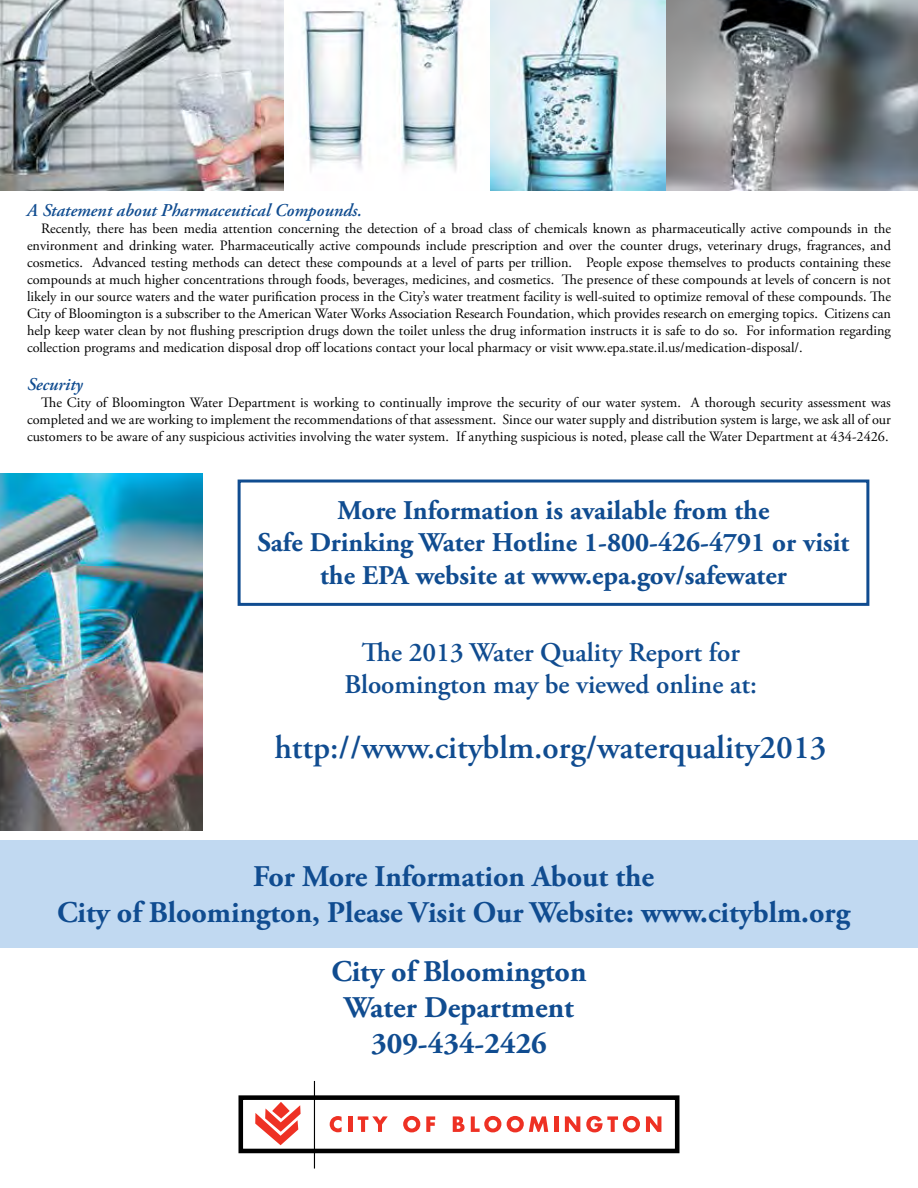
<style>
.page{position:relative;width:918px;height:1188px;background:#fff}
.page>*{position:absolute;margin:0;border:0;box-sizing:border-box;transform-origin:0 0}
.t1{font:700 42px "Adobe Garamond Pro";color:#104c90}
.t2{font:600 33px "Adobe Garamond Pro";color:#104c90}
.t3{font:700 30px/36px "Adobe Garamond Pro";color:#104c90;text-align:center}
.t4{font:700 27px/32.4px "Adobe Garamond";color:#104c90;text-align:center}
.t5{font:600 27px/32.4px "Adobe Garamond Pro";color:#104c90;text-align:center}
.t6{font:italic 600 18px "Adobe Garamond Pro";color:#104c90}
.t7{font:14.25px/17.1px "Adobe Garamond Pro";color:#000;text-align:justify}
</style>
<div class="page">
<div style="left:238px;top:480px;width:631px;height:126px;border:3px solid #104c90"></div>
<div style="left:239px;top:1095px;width:440px;height:58px;border:5px solid #000"></div>
<hr style="left:314px;top:1081px;width:1px;height:88px;background:#000">
<svg style="left:255px;top:1102px;width:46px;height:43px"></svg>
<svg style="left:330px;top:1116px;width:12px;height:16px"></svg>
<hr style="left:348px;top:1116px;width:4px;height:16px;background:#ee3124">
<svg style="left:358px;top:1116px;width:30px;height:16px"></svg>
<svg style="left:403px;top:1116px;width:17px;height:16px"></svg>
<svg style="left:426px;top:1116px;width:9px;height:16px"></svg>
<svg style="left:453px;top:1116px;width:12px;height:16px"></svg>
<svg style="left:471px;top:1116px;width:30px;height:16px"></svg>
<svg style="left:507px;top:1116px;width:41px;height:16px"></svg>
<hr style="left:554px;top:1116px;width:4px;height:16px;background:#ee3124">
<svg style="left:565px;top:1116px;width:15px;height:16px"></svg>
<svg style="left:586px;top:1116px;width:54px;height:16px"></svg>
<svg style="left:646px;top:1116px;width:15px;height:16px"></svg>
<div style="left:0;top:840px;width:918px;height:108px;background:#c1d9f1"></div>
<img style="left:0;top:0;width:284px;height:191px">
<img style="left:665px;top:0;width:253px;height:191px">
<img style="left:302px;top:0;width:363px;height:191px">
<img style="left:0;top:473px;width:203px;height:357px">
<p class="t6" style="left:27px;top:199px;width:336px">A Statement about Pharmaceutical Compounds.</p>
<p class="t7" style="left:27px;top:220px;width:866px;text-indent:14px">Recently, there has been media attention concerning the detection of a broad class of chemicals known as pharmaceutically active compounds in the environment and drinking water. Pharmaceutically active compounds include prescription and over the counter drugs, veterinary drugs, fragrances, and cosmetics. Advanced testing methods can detect these compounds at a level of parts per trillion. People expose themselves to products containing these compounds at much higher concentrations through foods, beverages, medicines, and cosmetics. The presence of these compounds at levels of concern is not likely in our source waters and the water purification process in the City’s water treatment facility is well-suited to optimize removal of these compounds. The City of Bloomington is a subscriber to the American Water Works Association Research Foundation, which provides research on emerging topics. Citizens can help keep water clean by not flushing prescription drugs down the toilet unless the drug information instructs it is safe to do so. For information regarding collection programs and medication disposal drop off locations contact your local pharmacy or visit www.epa.state.il.us/medication-disposal/.</p>
<p class="t6" style="left:27px;top:374px;width:57px">Security</p>
<p class="t7" style="left:27px;top:395px;width:865px;text-indent:14px">The City of Bloomington Water Department is working to continually improve the security of our water system. A thorough security assessment was completed and we are working to implement the recommendations of that assessment. Since our water supply and distribution system is large, we ask all of our customers to be aware of any suspicious activities involving the water system. If anything suspicious is noted, please call the Water Department at 434-2426.</p>
<h3 class="t4" style="left:258px;top:495px;width:593px">More Information is available from the<br>Safe Drinking Water Hotline 1-800-426-4791 or visit the EPA website at www.epa.gov/safewater</h3>
<h3 class="t3" style="left:314px;top:636px;width:474px">The 2012 Water Quality Report for<br>Bloomington may be viewed online at:</h3>
<h1 class="t1" style="left:233px;top:729px;width:635px">http://www.cityblm.org/waterquality</h1>
<h3 class="t5" style="left:344px;top:636px;width:414px">The 2013 Water Quality Report for<br>Bloomington may be viewed online at:</h3>
<h2 class="t2" style="left:275px;top:728px;width:553px">http://www.cityblm.org/waterquality2013</h2>
<h3 class="t3" style="left:57px;top:859px;width:794px">For More Information About the<br>City of Bloomington, Please Visit Our Website: www.cityblm.org</h3>
<h3 class="t3" style="left:331px;top:954px;width:257px">City of Bloomington<br>Water Department<br>309-434-2426</h3>
</div>
